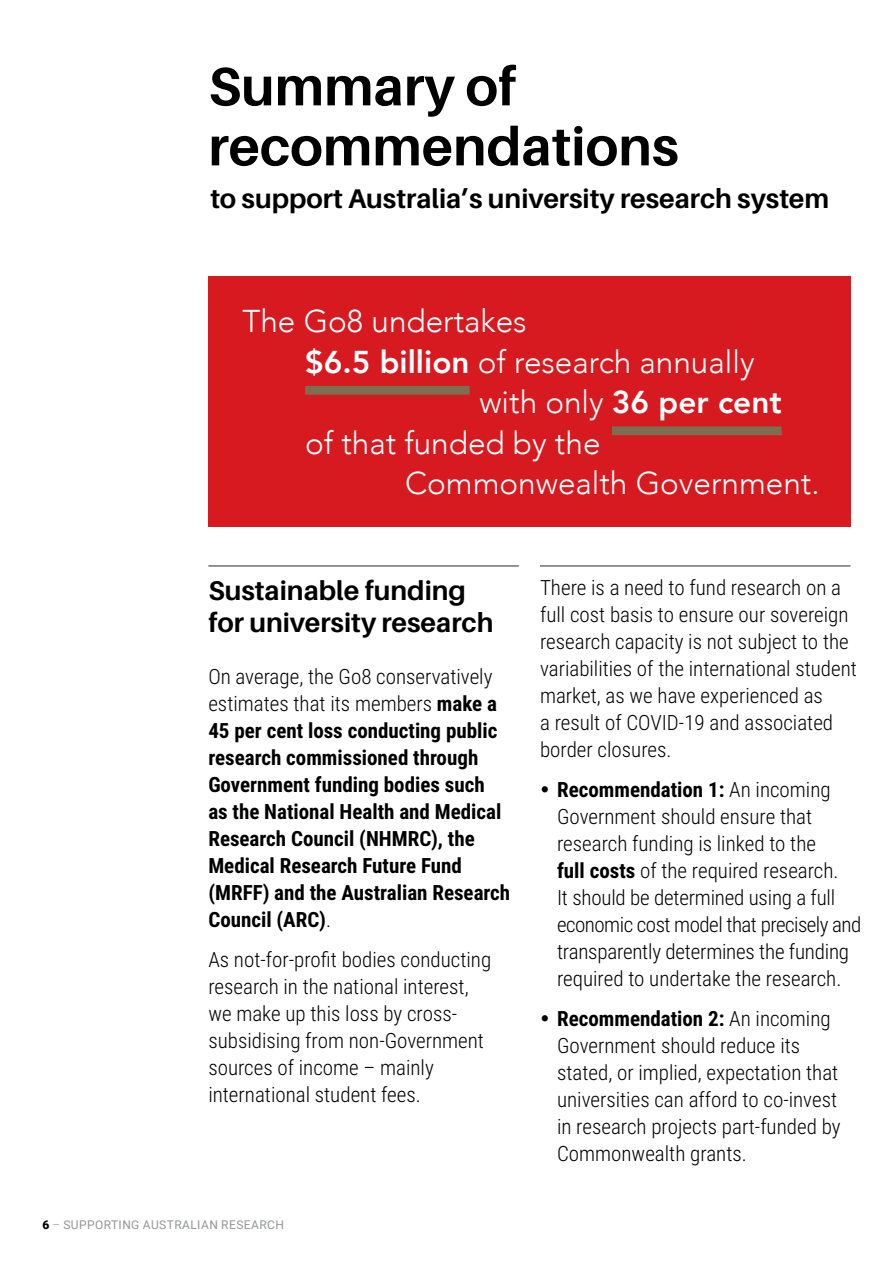
<style>
.page{position:relative;width:893px;height:1263px;background:#fff}
.page>*{position:absolute;margin:0;border:0;box-sizing:border-box;transform-origin:0 0}
.t1{font:700 54px/60px "Aileron";color:#000}
.t2{font:300 31.5px "Avenir";color:#fff}
.t3{font:800 31.5px "Avenir";color:#fff}
.t4{font:700 27px/31.5px "Aileron";color:#000}
.t5{font:300 21px/27px "Roboto Condensed";color:#000}
.t6{font:700 21px/27px "Roboto Condensed";color:#000}
.t7{font:12px "Roboto";letter-spacing:.035em;color:#939598}
.s1{font-weight:800}
.s2{font-weight:300}
.s3{font-weight:900;color:#000}
.s4{font-weight:700}
</style>
<div class="page">
<hr style="left:208px;top:566px;width:311px;height:1px;background:#292829">
<hr style="left:540px;top:566px;width:310px;height:1px;background:#292829">
<div style="left:208px;top:276px;width:642px;height:251px;background:#d71920"></div>
<div style="left:305px;top:386px;width:165px;height:9px;background:#7c6f51"></div>
<div style="left:612px;top:426px;width:170px;height:9px;background:#7c6f51"></div>
<h1 class="t1" style="left:208px;top:57px;width:472px">Summary of recommendations</h1>
<p class="t4" style="left:210px;top:183px;width:620px">to support Australia’s university research system</p>
<h2 class="t2" style="left:242px;top:303px;width:286px">The Go8 undertakes</h2>
<h2 class="t2" style="left:305px;top:343px;width:451px"><span class="s1">$6.5 billion</span> of research annually</h2>
<h2 class="t3" style="left:479px;top:378px;width:304px"><span class="s2">with only</span> 36 per cent</h2>
<h2 class="t2" style="left:305px;top:424px;width:297px">of that funded by the</h2>
<h2 class="t2" style="left:405px;top:465px;width:416px">Commonwealth Government.</h2>
<p class="t4" style="left:208px;top:575px;width:287px">Sustainable funding for university research</p>
<p class="t6" style="left:208px;top:662px;width:303px"><span class="s2">On average, the Go8 conservatively estimates that its members</span> make a<br>45 per cent loss conducting public research commissioned through<br>Government funding bodies such<br>as the National Health and Medical<br>Research Council (NHMRC), the<br>Medical Research Future Fund (MRFF) and the Australian Research<br>Council (ARC)<span class="s2">.</span></p>
<p class="t5" style="left:208px;top:945px;width:284px">As not-for-profit bodies conducting research in the national interest, we make up this loss by cross&shy;subsidising from non-Government sources of income – mainly international student fees.</p>
<p class="t7" style="left:43px;top:1217px;width:243px"><span class="s3">6</span> <span class="s2">–</span> SUPPORTING AUSTRALIAN RESEARCH</p>
<p class="t5" style="left:540px;top:573px;width:318px">There is a need to fund research on a full cost basis to ensure our sovereign research capacity is not subject to the variabilities of the international student market, as we have experienced as<br>a result of COVID-19 and associated border closures.</p>
<p class="t5" style="left:557px;top:775px;width:306px"><span class="s4">Recommendation 1:</span> An incoming Government should ensure that research funding is linked to the<br><span class="s4">full costs</span> of the required research.<br>It should be determined using a full economic cost model that precisely and transparently determines the funding required to undertake the research.</p>
<p class="t5" style="left:557px;top:1004px;width:285px"><span class="s4">Recommendation 2:</span> An incoming<br>Government should reduce its stated, or implied, expectation that universities can afford to co-invest in research projects part-funded by<br>Commonwealth grants.</p>
</div>
